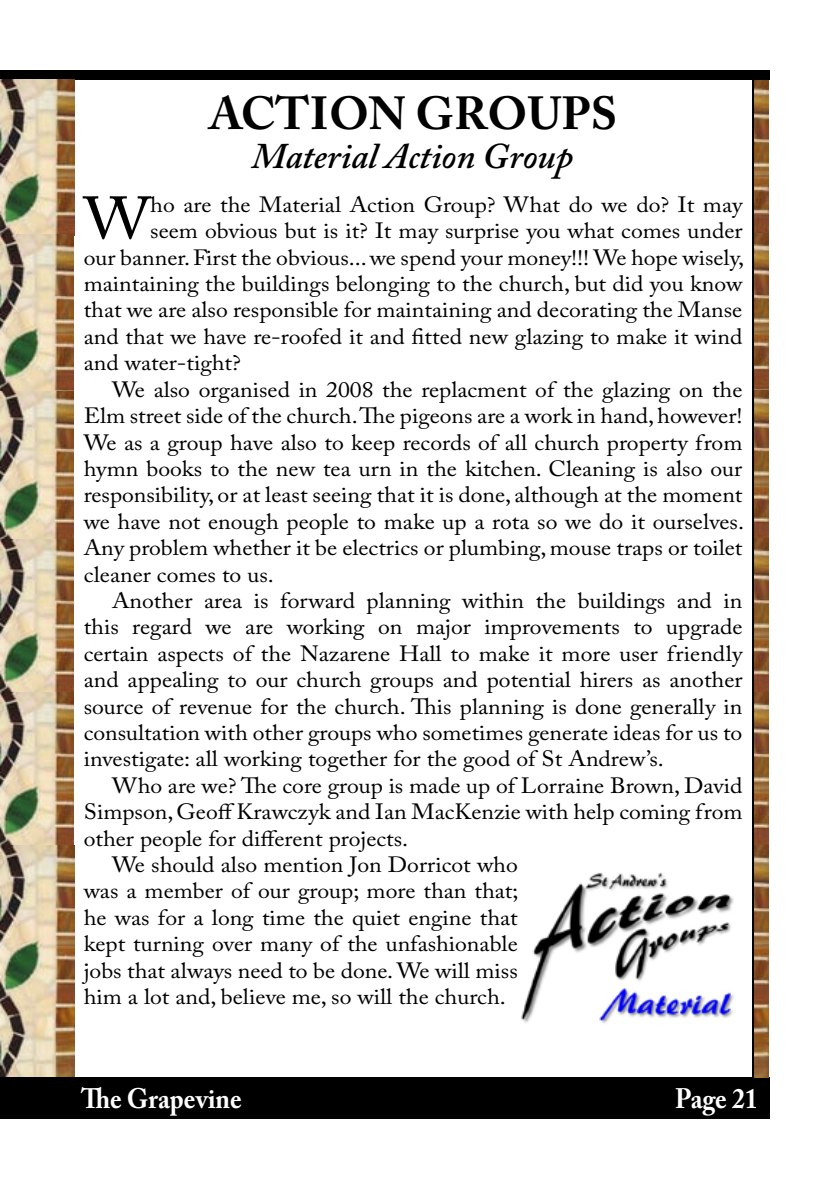
<style>
.page{position:relative;width:840px;height:1191px;background:#fff}
.page>*{position:absolute;margin:0;border:0;box-sizing:border-box;transform-origin:0 0}
.t1{font:59.2px "Adobe Caslon Pro";color:#000;scale:1.08 1}
.t2{font:700 46px "Adobe Caslon Pro";color:#000}
.t3{font:italic 600 36px "Adobe Caslon Pro";color:#000}
.t4{font:700 28px "Adobe Caslon Pro";color:#fff;scale:.92 1}
.t5{font:22px "Adobe Caslon Pro";color:#000;scale:1.08 1}
</style>
<div class="page">
<div style="left:0;top:1077px;width:769px;height:41px;background:#000"></div>
<img style="left:753px;top:80px;width:15px;height:306px">
<img style="left:753px;top:386px;width:15px;height:152px">
<img style="left:753px;top:538px;width:15px;height:154px">
<img style="left:753px;top:692px;width:15px;height:153px">
<img style="left:753px;top:845px;width:15px;height:232px">
<hr style="left:751px;top:75px;width:2px;height:1002px;background:#000">
<div style="left:0;top:70px;width:769px;height:10px;background:#000"></div>
<img style="left:0;top:80px;width:74px;height:307px">
<img style="left:0;top:387px;width:74px;height:152px">
<img style="left:0;top:539px;width:74px;height:153px">
<img style="left:0;top:692px;width:74px;height:153px">
<img style="left:0;top:845px;width:74px;height:231px">
<img style="left:521px;top:872px;width:213px;height:152px">
<h2 class="t2" style="left:209px;top:86px;width:409px">ACTION GROUPS</h2>
<h3 class="t3" style="left:251px;top:135px;width:323px">Material Action Group</h3>
<h1 class="t1" style="left:84px;top:183px;width:63px">W</h1>
<p class="t5" style="left:150px;top:191px;width:549px">ho are the Material Action Group? What do we do? It may</p>
<p class="t5" style="left:150px;top:218px;width:549px">seem obvious but is it? It may surprise you what comes under</p>
<p class="t5" style="left:84px;top:244px;width:612px">our banner. First the obvious... we spend your money!!! We hope wisely,</p>
<p class="t5" style="left:84px;top:271px;width:611px">maintaining the buildings belonging to the church, but did you know</p>
<p class="t5" style="left:84px;top:297px;width:611px">that we are also responsible for maintaining and decorating the Manse</p>
<p class="t5" style="left:84px;top:323px;width:611px">and that we have re-roofed it and fitted new glazing to make it wind</p>
<p class="t5" style="left:84px;top:350px;width:147px">and water-tight?</p>
<p class="t5" style="left:112px;top:376px;width:585px">We also organised in 2008 the replacment of the glazing on the</p>
<p class="t5" style="left:84px;top:403px;width:611px">Elm street side of the church. The pigeons are a work in hand, however!</p>
<p class="t5" style="left:84px;top:429px;width:611px">We as a group have also to keep records of all church property from</p>
<p class="t5" style="left:84px;top:455px;width:611px">hymn books to the new tea urn in the kitchen. Cleaning is also our</p>
<p class="t5" style="left:84px;top:482px;width:611px">responsibility, or at least seeing that it is done, although at the moment</p>
<p class="t5" style="left:84px;top:508px;width:612px">we have not enough people to make up a rota so we do it ourselves.</p>
<p class="t5" style="left:84px;top:535px;width:611px">Any problem whether it be electrics or plumbing, mouse traps or toilet</p>
<p class="t5" style="left:84px;top:561px;width:177px">cleaner comes to us.</p>
<p class="t5" style="left:112px;top:587px;width:585px">Another area is forward planning within the buildings and in</p>
<p class="t5" style="left:84px;top:614px;width:611px">this regard we are working on major improvements to upgrade</p>
<p class="t5" style="left:84px;top:640px;width:611px">certain aspects of the Nazarene Hall to make it more user friendly</p>
<p class="t5" style="left:84px;top:667px;width:611px">and appealing to our church groups and potential hirers as another</p>
<p class="t5" style="left:84px;top:693px;width:611px">source of revenue for the church. This planning is done generally in</p>
<p class="t5" style="left:84px;top:719px;width:611px">consultation with other groups who sometimes generate ideas for us to</p>
<p class="t5" style="left:84px;top:746px;width:538px">investigate: all working together for the good of St Andrew’s.</p>
<p class="t5" style="left:112px;top:772px;width:584px">Who are we? The core group is made up of Lorraine Brown, David</p>
<p class="t5" style="left:84px;top:799px;width:611px">Simpson, Geoff Krawczyk and Ian MacKenzie with help coming from</p>
<p class="t5" style="left:84px;top:825px;width:302px">other people for different projects.</p>
<p class="t5" style="left:112px;top:851px;width:377px">We should also mention Jon Dorricot who</p>
<p class="t5" style="left:84px;top:878px;width:404px">was a member of our group; more than that;</p>
<p class="t5" style="left:84px;top:904px;width:403px">he was for a long time the quiet engine that</p>
<p class="t5" style="left:84px;top:931px;width:403px">kept turning over many of the unfashionable</p>
<p class="t5" style="left:84px;top:957px;width:403px">jobs that always need to be done. We will miss</p>
<p class="t5" style="left:84px;top:983px;width:392px">him a lot and, believe me, so will the church.</p>
<p class="t4" style="left:81px;top:1081px;width:176px">The Grapevine</p>
<p class="t4" style="left:674px;top:1081px;width:91px">Page 21</p>
</div>
